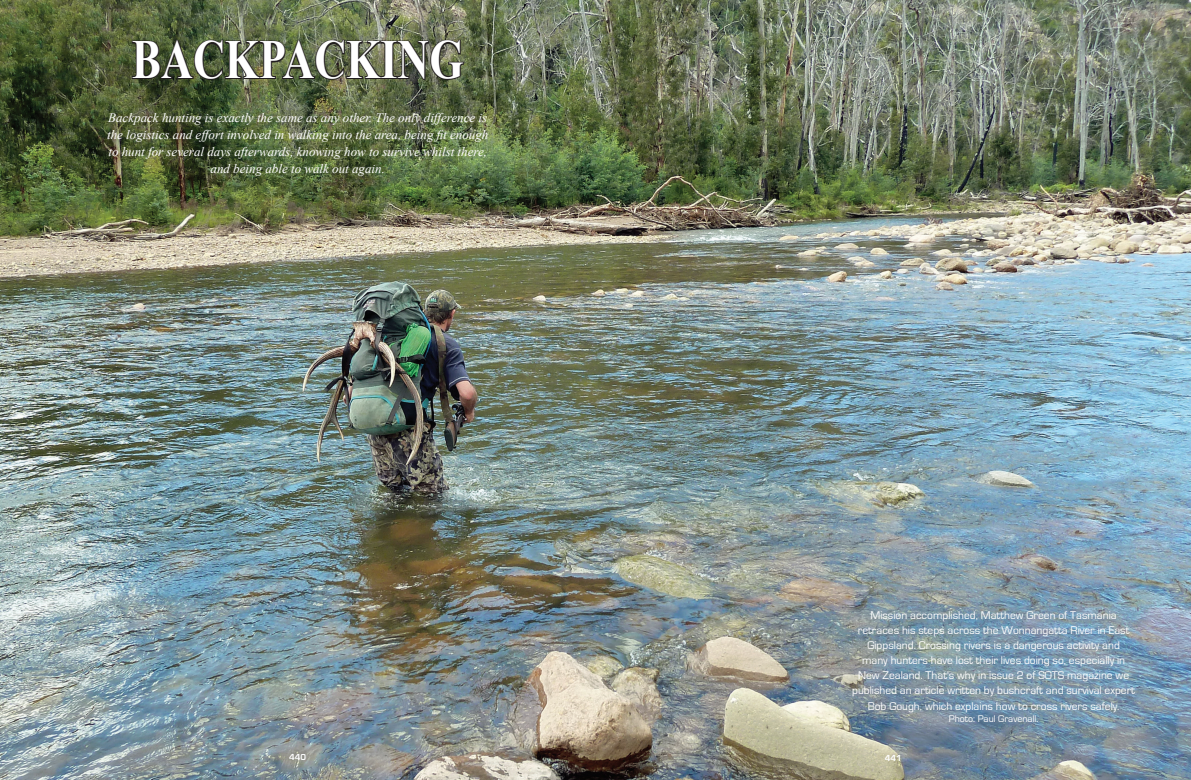
<style>
.page{position:relative;width:1191px;height:780px;background:#fff}
.page>*{position:absolute;margin:0;border:0;box-sizing:border-box;transform-origin:0 0}
.t1{font:700 55px "Times New Roman";color:#fff;scale:.8 1}
.t2{font:italic 13px/17px "Times New Roman";color:#fff;text-align:center}
.t3{font:11.5px/15px "Eurostile";color:#fff;text-align:center}
.t4{font:10px "Eurostile";color:#fff}
.t5{font:700 9px "Eurostile";color:#fff}
</style>
<div class="page">
<img style="left:0;top:0;width:1191px;height:780px">
<svg style="left:131px;top:38px;width:334px;height:43px;background:#4e553d"></svg>
<p class="t1" style="left:132px;top:22px;width:416px">BACKPACKING</p>
<p class="t2" style="left:107px;top:108px;width:383px">Backpack hunting is exactly the same as any other. The only difference is the logistics and effort involved in walking into the area, being fit enough to hunt for several days afterwards, knowing how to survive whilst there, and being able to walk out again.</p>
<p class="t3" style="left:852px;top:608px;width:284px">Mission accomplished, Matthew Green of Tasmania retraces his steps across the Wonnangatta River in East Gippsland. Crossing rivers is a dangerous activity and<br>many hunters have lost their lives doing so, especially in New Zealand. That's why in issue 2 of SOTS magazine we published an article written by bushcraft and survival expert Bob Gough, which explains how to cross rivers safely.</p>
<p class="t4" style="left:948px;top:712px;width:91px">Photo: Paul Gravenall.</p>
<p class="t5" style="left:289px;top:752px;width:18px">440</p>
<p class="t5" style="left:884px;top:753px;width:18px">441</p>
</div>
